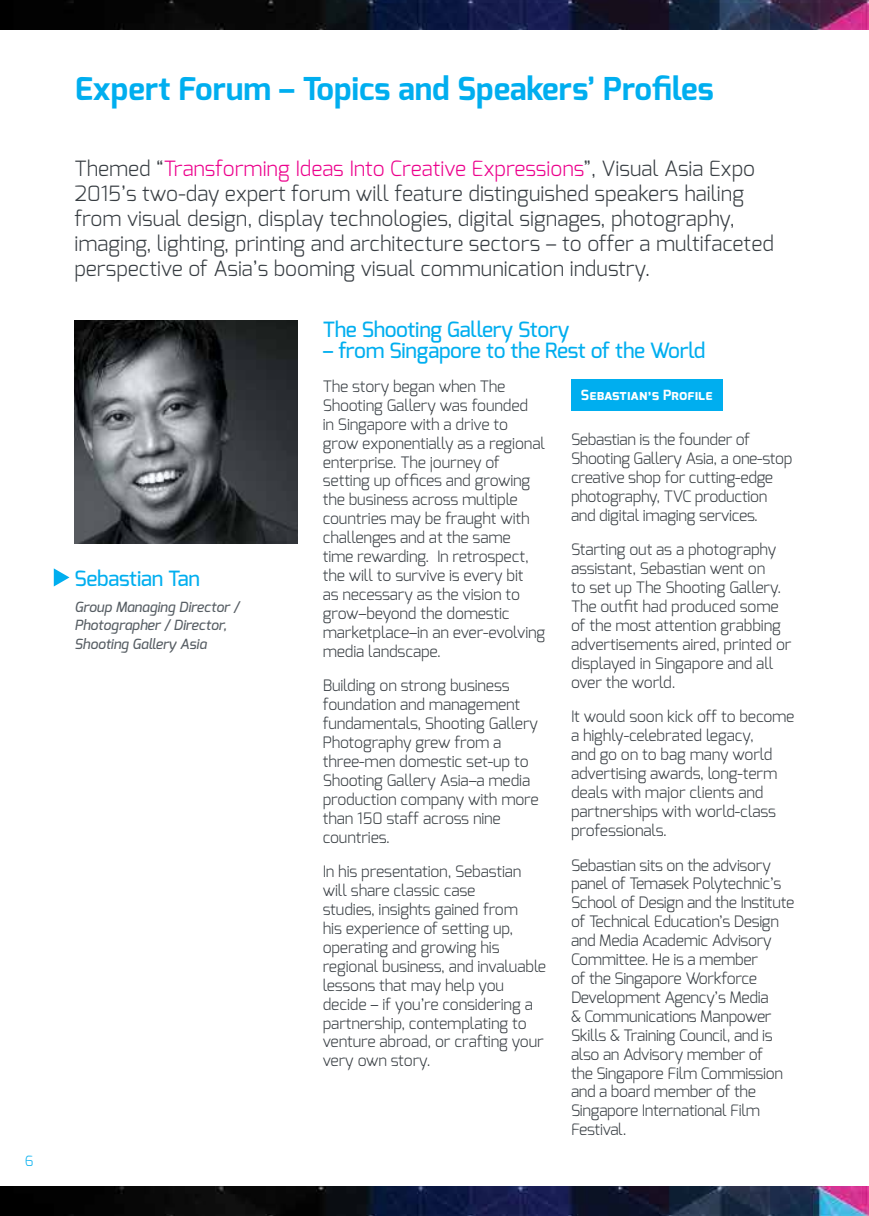
<style>
.page{position:relative;width:869px;height:1216px;background:#fff}
.page>*{position:absolute;margin:0;border:0;box-sizing:border-box;transform-origin:0 0}
.t1{font:700 31.5px "Exo";color:#00aeef}
.t2{font:300 21px/25.2px "Exo";color:#373d42}
.t3{font:500 21px "Exo";letter-spacing:-.01em;color:#00aeef}
.t4{font:300 15.75px/18.9px "Exo";letter-spacing:-.01em;color:#373d42}
.t5{font:italic 500 14px/17.5px "Exo";color:#565d63}
.t6{font:700 14px "Exo";letter-spacing:.01em;color:#fff}
.t7{font:300 14px "Exo";color:#00aeef}
.s1{color:#ec008c}
</style>
<div class="page">
<img style="left:0;top:0;width:868px;height:30px">
<img style="left:0;top:1186px;width:868px;height:29px">
<img style="left:75px;top:320px;width:223px;height:224px">
<div style="left:570px;top:379px;width:152px;height:31px;background:#00aeef"></div>
<svg style="left:54px;top:568px;width:15px;height:18px"></svg>
<p class="t7" style="left:25px;top:1152px;width:10px">6</p>
<h1 class="t1" style="left:75px;top:68px;width:640px">Expert Forum – Topics and Speakers’ Profiles</h1>
<p class="t2" style="left:74px;top:155px;width:700px">Themed “<span class="s1">Transforming Ideas Into Creative Expressions</span>”, Visual Asia Expo 2015’s two-day expert forum will feature distinguished speakers hailing from visual design, display technologies, digital signages, photography, imaging, lighting, printing and architecture sectors – to offer a multifaceted perspective of Asia’s booming visual communication industry.</p>
<h2 class="t3" style="left:74px;top:564px;width:127px">Sebastian Tan</h2>
<p class="t5" style="left:74px;top:598px;width:166px">Group Managing Director /<br>Photographer / Director,</p>
<p class="t5" style="left:74px;top:634px;width:133px">Shooting Gallery Asia</p>
<h2 class="t3" style="left:322px;top:316px;width:248px">The Shooting Gallery Story</h2>
<h2 class="t3" style="left:322px;top:337px;width:384px">– from Singapore to the Rest of the World</h2>
<p class="t6" style="left:580px;top:386px;width:133px">Sebastian’s Profile</p>
<p class="t4" style="left:570px;top:430px;width:223px">Sebastian is the founder of<br>Shooting Gallery Asia, a one-stop creative shop for cutting-edge photography, TVC production and digital imaging services.</p>
<p class="t4" style="left:570px;top:540px;width:222px">Starting out as a photography assistant, Sebastian went on<br>to set up The Shooting Gallery.<br>The outfit had produced some of the most attention grabbing advertisements aired, printed or displayed in Singapore and all over the world.</p>
<p class="t4" style="left:570px;top:707px;width:225px">It would soon kick off to become a highly-celebrated legacy,<br>and go on to bag many world advertising awards, long-term deals with major clients and partnerships with world-class professionals.</p>
<p class="t4" style="left:570px;top:855px;width:225px">Sebastian sits on the advisory panel of Temasek Polytechnic’s<br>School of Design and the Institute of Technical Education’s Design and Media Academic Advisory<br>Committee. He is a member<br>of the Singapore Workforce<br>Development Agency’s Media<br>&amp; Communications Manpower<br>Skills &amp; Training Council, and is also an Advisory member of<br>the Singapore Film Commission and a board member of the<br>Singapore International Film<br>Festival.</p>
<p class="t4" style="left:322px;top:377px;width:224px">The story began when The<br>Shooting Gallery was founded<br>in Singapore with a drive to grow exponentially as a regional enterprise. The journey of setting up offices and growing the business across multiple countries may be fraught with challenges and at the same<br>time rewarding. In retrospect, the will to survive is every bit<br>as necessary as the vision to grow–beyond the domestic marketplace–in an ever-evolving media landscape.</p>
<p class="t4" style="left:322px;top:676px;width:217px">Building on strong business foundation and management fundamentals, Shooting Gallery<br>Photography grew from a three-men domestic set-up to<br>Shooting Gallery Asia–a media production company with more than 150 staff across nine countries.</p>
<p class="t4" style="left:322px;top:862px;width:225px">In his presentation, Sebastian will share classic case<br>studies, insights gained from<br>his experience of setting up, operating and growing his regional business, and invaluable lessons that may help you decide – if you’re considering a partnership, contemplating to venture abroad, or crafting your very own story.</p>
</div>
